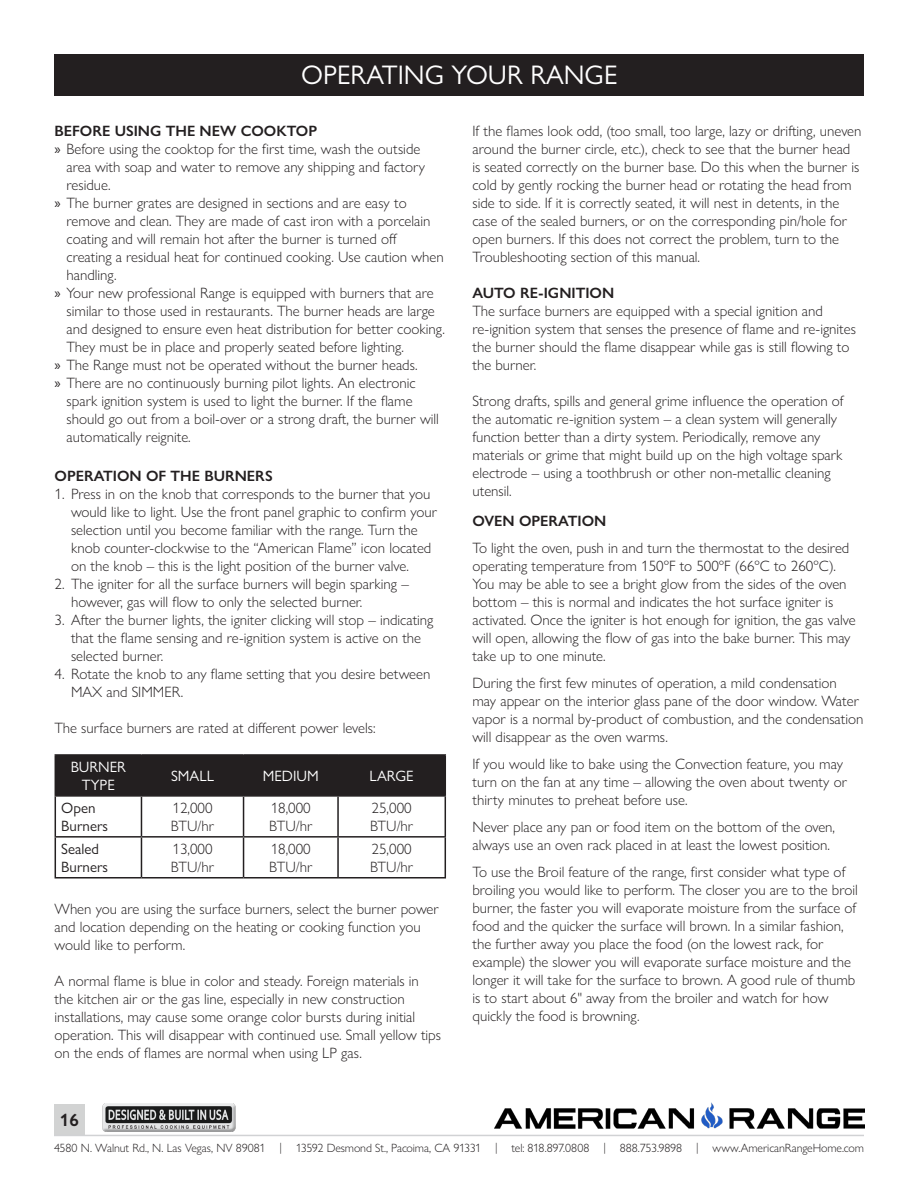
<style>
.page{position:relative;width:918px;height:1188px;background:#fff}
.page>*{position:absolute;margin:0;border:0;box-sizing:border-box;transform-origin:0 0}
.t1{font:27px "Gill Sans Nova";color:#fff}
.t2{font:600 17.85px "Gill Sans Nova";color:#231f20}
.t3{font:300 15px/18px "Gill Sans Nova";color:#231f20}
.t4{font:600 15px "Gill Sans Nova";color:#231f20}
.t5{font:15px/18px "Gill Sans Nova";color:#fff;text-align:center}
.t6{font:15px/18px "Gill Sans Nova";color:#231f20}
.t7{font:300 12px "Gill Sans Nova";letter-spacing:-.01em;color:#231f20}
.s1{font-family:"Myriad Pro";font-weight:400}
</style>
<div class="page">
<img style="left:495px;top:1102px;width:369px;height:33px">
<div style="left:54px;top:1104px;width:31px;height:31px;background:#d2d3d3"></div>
<hr style="left:54px;top:1135px;width:810px;height:1px;background:#d1d2d4">
<img style="left:102px;top:1103px;width:134px;height:29px">
<div style="left:56px;top:756px;width:389px;height:39px;background:#231f20"></div>
<hr style="left:55px;top:754px;width:86px;height:2px;background:#231f20">
<hr style="left:55px;top:756px;width:1px;height:39px;background:#231f20">
<hr style="left:141px;top:754px;width:103px;height:2px;background:#231f20">
<hr style="left:141px;top:756px;width:1px;height:39px;background:#231f20">
<hr style="left:244px;top:754px;width:94px;height:2px;background:#231f20">
<hr style="left:243px;top:756px;width:1px;height:39px;background:#231f20">
<hr style="left:338px;top:754px;width:108px;height:2px;background:#231f20">
<hr style="left:337px;top:756px;width:2px;height:39px;background:#231f20">
<hr style="left:445px;top:756px;width:1px;height:39px;background:#231f20">
<hr style="left:55px;top:795px;width:86px;height:2px;background:#231f20">
<hr style="left:55px;top:797px;width:1px;height:39px;background:#231f20">
<hr style="left:141px;top:795px;width:103px;height:2px;background:#231f20">
<hr style="left:141px;top:797px;width:1px;height:39px;background:#231f20">
<hr style="left:244px;top:795px;width:94px;height:2px;background:#231f20">
<hr style="left:243px;top:797px;width:1px;height:39px;background:#231f20">
<hr style="left:338px;top:795px;width:108px;height:2px;background:#231f20">
<hr style="left:337px;top:797px;width:2px;height:39px;background:#231f20">
<hr style="left:445px;top:797px;width:1px;height:39px;background:#231f20">
<hr style="left:55px;top:836px;width:86px;height:2px;background:#231f20">
<hr style="left:55px;top:838px;width:1px;height:39px;background:#231f20">
<hr style="left:141px;top:836px;width:103px;height:2px;background:#231f20">
<hr style="left:141px;top:838px;width:1px;height:39px;background:#231f20">
<hr style="left:244px;top:836px;width:94px;height:2px;background:#231f20">
<hr style="left:243px;top:838px;width:1px;height:39px;background:#231f20">
<hr style="left:338px;top:836px;width:108px;height:2px;background:#231f20">
<hr style="left:337px;top:838px;width:2px;height:39px;background:#231f20">
<hr style="left:445px;top:838px;width:1px;height:39px;background:#231f20">
<hr style="left:55px;top:877px;width:86px;height:2px;background:#231f20">
<hr style="left:141px;top:877px;width:103px;height:2px;background:#231f20">
<hr style="left:244px;top:877px;width:94px;height:2px;background:#231f20">
<hr style="left:338px;top:877px;width:108px;height:2px;background:#231f20">
<div style="left:54px;top:54px;width:810px;height:42px;background:#231f20"></div>
<p class="t1" style="left:301px;top:59px;width:318px">OPERATING YOUR RANGE</p>
<p class="t4" style="left:55px;top:122px;width:264px">BEFORE USING THE NEW COOKTOP</p>
<p class="t3" style="left:67px;top:140px;width:360px;text-indent:-12px"><span class="s1">»</span> Before using the cooktop for the first time, wash the outside area with soap and water to remove any shipping and factory residue.</p>
<p class="t3" style="left:67px;top:194px;width:379px;text-indent:-12px"><span class="s1">»</span> The burner grates are designed in sections and are easy to remove and clean. They are made of cast iron with a porcelain coating and will remain hot after the burner is turned off creating a residual heat for continued cooking. Use caution when handling.</p>
<p class="t3" style="left:67px;top:284px;width:380px;text-indent:-12px"><span class="s1">»</span> Your new professional Range is equipped with burners that are similar to those used in restaurants. The burner heads are large and designed to ensure even heat distribution for better cooking.<br>They must be in place and properly seated before lighting.</p>
<p class="t3" style="left:55px;top:356px;width:365px"><span class="s1">»</span> The Range must not be operated without the burner heads.</p>
<p class="t3" style="left:67px;top:374px;width:374px;text-indent:-12px"><span class="s1">»</span> There are no continuously burning pilot lights. An electronic spark ignition system is used to light the burner. If the flame should go out from a boil-over or a strong draft, the burner will automatically reignite.</p>
<p class="t4" style="left:55px;top:467px;width:220px">OPERATION OF THE BURNERS</p>
<p class="t3" style="left:71px;top:485px;width:368px;text-indent:-16px">1. Press in on the knob that corresponds to the burner that you would like to light. Use the front panel graphic to confirm your selection until you become familiar with the range. Turn the knob counter-clockwise to the “American Flame” icon located on the knob – this is the light position of the burner valve.</p>
<p class="t3" style="left:71px;top:575px;width:339px;text-indent:-16px">2. The igniter for all the surface burners will begin sparking – however, gas will flow to only the selected burner.</p>
<p class="t3" style="left:71px;top:611px;width:364px;text-indent:-16px">3. After the burner lights, the igniter clicking will stop – indicating that the flame sensing and re-ignition system is active on the selected burner.</p>
<p class="t3" style="left:71px;top:665px;width:361px;text-indent:-16px">4. Rotate the knob to any flame setting that you desire between<br>MAX and SIMMER.</p>
<p class="t3" style="left:55px;top:719px;width:323px">The surface burners are rated at different power levels:</p>
<p class="t5" style="left:71px;top:758px;width:57px">BURNER<br>TYPE</p>
<p class="t5" style="left:171px;top:767px;width:44px">SMALL</p>
<p class="t5" style="left:263px;top:767px;width:58px">MEDIUM</p>
<p class="t5" style="left:370px;top:767px;width:46px">LARGE</p>
<p class="t6" style="left:61px;top:799px;width:48px">Open<br>Burners</p>
<p class="t3" style="left:171px;top:799px;width:45px">12,000<br>BTU/hr</p>
<p class="t3" style="left:269px;top:799px;width:45px">18,000<br>BTU/hr</p>
<p class="t3" style="left:370px;top:799px;width:45px">25,000<br>BTU/hr</p>
<p class="t6" style="left:61px;top:840px;width:48px">Sealed<br>Burners</p>
<p class="t3" style="left:171px;top:840px;width:45px">13,000<br>BTU/hr</p>
<p class="t3" style="left:269px;top:840px;width:45px">18,000<br>BTU/hr</p>
<p class="t3" style="left:370px;top:840px;width:45px">25,000<br>BTU/hr</p>
<p class="t3" style="left:55px;top:900px;width:386px">When you are using the surface burners, select the burner power and location depending on the heating or cooking function you would like to perform.</p>
<p class="t3" style="left:55px;top:972px;width:388px">A normal flame is blue in color and steady. Foreign materials in the kitchen air or the gas line, especially in new construction installations, may cause some orange color bursts during initial operation. This will disappear with continued use. Small yellow tips on the ends of flames are normal when using LP gas.</p>
<p class="t3" style="left:472px;top:122px;width:390px">If the flames look odd, (too small, too large, lazy or drifting, uneven around the burner circle, etc.), check to see that the burner head is seated correctly on the burner base. Do this when the burner is cold by gently rocking the burner head or rotating the head from side to side. If it is correctly seated, it will nest in detents, in the case of the sealed burners, or on the corresponding pin/hole for open burners. If this does not correct the problem, turn to the Troubleshooting section of this manual.</p>
<p class="t4" style="left:472px;top:284px;width:143px">AUTO RE-IGNITION</p>
<p class="t3" style="left:472px;top:302px;width:385px">The surface burners are equipped with a special ignition and re-ignition system that senses the presence of flame and re-ignites the burner should the flame disappear while gas is still flowing to the burner.</p>
<p class="t3" style="left:472px;top:392px;width:373px">Strong drafts, spills and general grime influence the operation of the automatic re-ignition system – a clean system will generally function better than a dirty system. Periodically, remove any materials or grime that might build up on the high voltage spark electrode – using a toothbrush or other non-metallic cleaning utensil.</p>
<p class="t4" style="left:472px;top:512px;width:135px">OVEN OPERATION</p>
<p class="t3" style="left:472px;top:539px;width:385px">To light the oven, push in and turn the thermostat to the desired operating temperature from 150ºF to 500ºF (66ºC to 260ºC).<br>You may be able to see a bright glow from the sides of the oven bottom – this is normal and indicates the hot surface igniter is activated. Once the igniter is hot enough for ignition, the gas valve will open, allowing the flow of gas into the bake burner. This may take up to one minute.</p>
<p class="t3" style="left:472px;top:674px;width:392px">During the first few minutes of operation, a mild condensation may appear on the interior glass pane of the door window. Water vapor is a normal by-product of combustion, and the condensation will disappear as the oven warms.</p>
<p class="t3" style="left:472px;top:755px;width:376px">If you would like to bake using the Convection feature, you may turn on the fan at any time – allowing the oven about twenty or thirty minutes to preheat before use.</p>
<p class="t3" style="left:472px;top:818px;width:364px">Never place any pan or food item on the bottom of the oven, always use an oven rack placed in at least the lowest position.</p>
<p class="t3" style="left:472px;top:863px;width:387px">To use the Broil feature of the range, first consider what type of broiling you would like to perform. The closer you are to the broil burner, the faster you will evaporate moisture from the surface of food and the quicker the surface will brown. In a similar fashion, the further away you place the food (on the lowest rack, for example) the slower you will evaporate surface moisture and the longer it will take for the surface to brown. A good rule of thumb is to start about 6" away from the broiler and watch for how quickly the food is browning.</p>
<p class="t2" style="left:60px;top:1109px;width:20px">16</p>
<p class="t7" style="left:54px;top:1141px;width:811px">4580 N. Walnut Rd., N. Las Vegas, NV 89081 | 13592 Desmond St., Pacoima, CA 91331 | tel: 818.897.0808 | 888.753.9898 | www.AmericanRangeHome.com</p>
</div>
